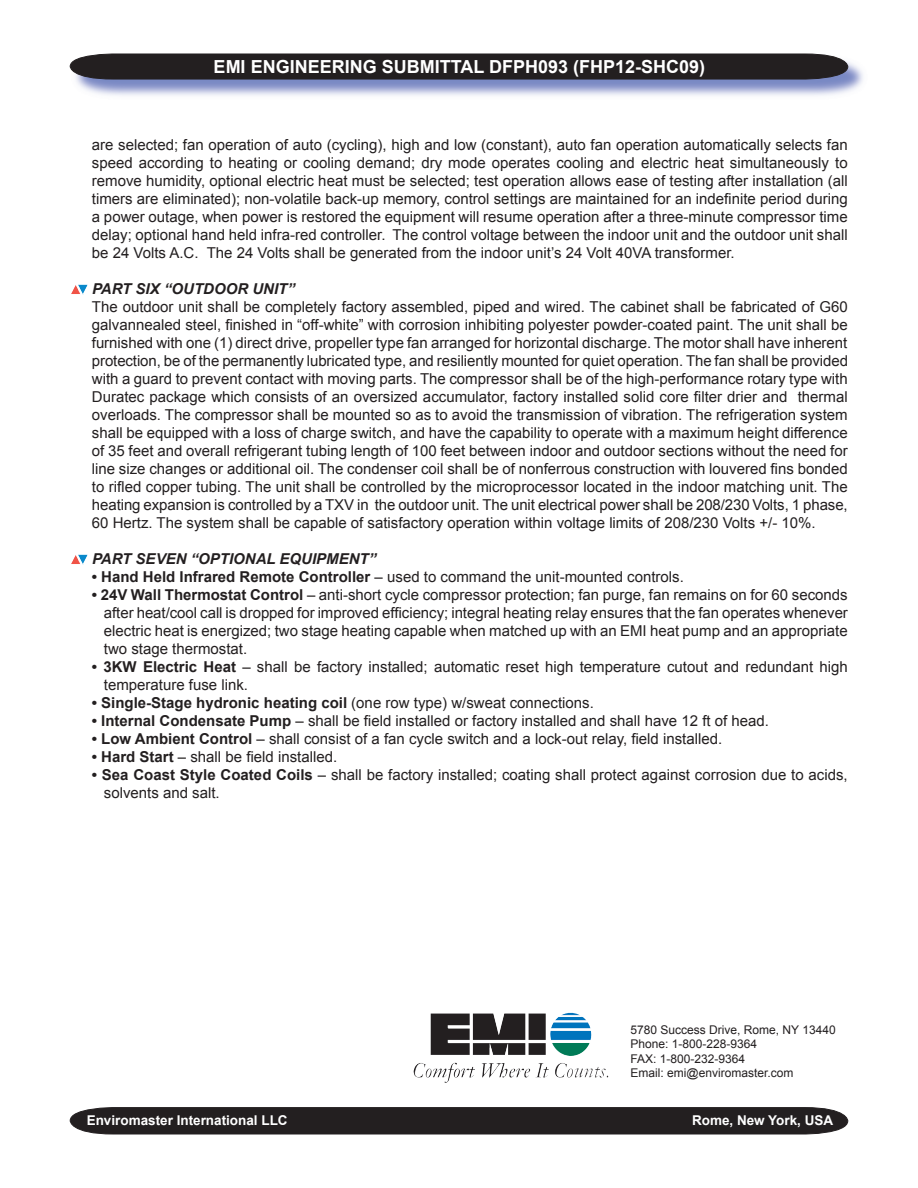
<style>
.page{position:relative;width:918px;height:1188px;background:#fff}
.page>*{position:absolute;margin:0;border:0;box-sizing:border-box;transform-origin:0 0}
.t1{font:700 18px "Arial";color:#fff}
.t2{font:15px/18px "Arial";color:#231f20;text-align:justify}
.t3{font:700 15px "Arial";color:#231f20}
.t4{font:italic 700 15px "Arial";color:#231f20}
.t5{font:700 13.5px "Arial";color:#fff}
.t6{font:12px/14.4px "Arial";color:#231f20}
.s1{font-weight:700}
.s2{font-weight:400}
</style>
<div class="page">
<svg style="left:69px;top:1107px;width:780px;height:28px;background:#2c2829"></svg>
<img style="left:71px;top:285px;width:17px;height:9px">
<img style="left:71px;top:555px;width:17px;height:9px">
<img style="left:76px;top:62px;width:787px;height:34px">
<svg style="left:69px;top:53px;width:780px;height:27px;background:#2c292b"></svg>
<img style="left:431px;top:1013px;width:160px;height:43px">
<p class="t1" style="left:214px;top:55px;width:493px">EMI ENGINEERING SUBMITTAL DFPH093 (FHP12-SHC09)</p>
<p class="t2" style="left:92px;top:136px;width:757px">are selected; fan operation of auto (cycling), high and low (constant), auto fan operation automatically selects fan speed according to heating or cooling demand; dry mode operates cooling and electric heat simultaneously to remove humidity, optional electric heat must be selected; test operation allows ease of testing after installation (all timers are eliminated); non-volatile back-up memory, control settings are maintained for an indefinite period during a power outage, when power is restored the equipment will resume operation after a three-minute compressor time delay; optional hand held infra-red controller. The control voltage between the indoor unit and the outdoor unit shall be 24 Volts A.C. The 24 Volts shall be generated from the indoor unit’s 24 Volt 40VA transformer.</p>
<p class="t4" style="left:92px;top:279px;width:204px">PART SIX “OUTDOOR UNIT”</p>
<p class="t2" style="left:92px;top:298px;width:758px">The outdoor unit shall be completely factory assembled, piped and wired. The cabinet shall be fabricated of G60 galvannealed steel, finished in “off-white” with corrosion inhibiting polyester powder-coated paint. The unit shall be furnished with one (1) direct drive, propeller type fan arranged for horizontal discharge. The motor shall have inherent protection, be of the permanently lubricated type, and resiliently mounted for quiet operation. The fan shall be provided with a guard to prevent contact with moving parts. The compressor shall be of the high-performance rotary type with Duratec package which consists of an oversized accumulator, factory installed solid core filter drier and thermal overloads. The compressor shall be mounted so as to avoid the transmission of vibration. The refrigeration system shall be equipped with a loss of charge switch, and have the capability to operate with a maximum height difference of 35 feet and overall refrigerant tubing length of 100 feet between indoor and outdoor sections without the need for line size changes or additional oil. The condenser coil shall be of nonferrous construction with louvered fins bonded to rifled copper tubing. The unit shall be controlled by the microprocessor located in the indoor matching unit. The heating expansion is controlled by a TXV in the outdoor unit. The unit electrical power shall be 208/230 Volts, 1 phase, 60 Hertz. The system shall be capable of satisfactory operation within voltage limits of 208/230 Volts +/- 10%.</p>
<p class="t4" style="left:92px;top:549px;width:286px">PART SEVEN “OPTIONAL EQUIPMENT”</p>
<p class="t2" style="left:92px;top:568px;width:594px"><span class="s1">• Hand Held Infrared Remote Controller</span> – used to command the unit-mounted controls.</p>
<p class="t2" style="left:104px;top:586px;width:746px;text-indent:-12px"><span class="s1">• 24V Wall Thermostat Control</span> – anti-short cycle compressor protection; fan purge, fan remains on for 60 seconds after heat/cool call is dropped for improved efficiency; integral heating relay ensures that the fan operates whenever electric heat is energized; two stage heating capable when matched up with an EMI heat pump and an appropriate two stage thermostat.</p>
<p class="t2" style="left:104px;top:658px;width:745px;text-indent:-12px"><span class="s1">• 3KW Electric Heat</span> – shall be factory installed; automatic reset high temperature cutout and redundant high temperature fuse link.</p>
<p class="t3" style="left:92px;top:693px;width:504px">• Single-Stage hydronic heating coil <span class="s2">(one row type) w/sweat connections.</span></p>
<p class="t2" style="left:92px;top:712px;width:679px"><span class="s1">• Internal Condensate Pump</span> – shall be field installed or factory installed and shall have 12 ft of head.</p>
<p class="t2" style="left:92px;top:730px;width:632px"><span class="s1">• Low Ambient Control</span> – shall consist of a fan cycle switch and a lock-out relay, field installed.</p>
<p class="t2" style="left:92px;top:748px;width:247px"><span class="s1">• Hard Start</span> – shall be field installed.</p>
<p class="t2" style="left:104px;top:766px;width:745px;text-indent:-12px"><span class="s1">• Sea Coast Style Coated Coils</span> – shall be factory installed; coating shall protect against corrosion due to acids, solvents and salt.</p>
<p class="t6" style="left:631px;top:1023px;width:207px">5780 Success Drive, Rome, NY 13440<br>Phone: 1-800-228-9364<br>FAX: 1-800-232-9364<br>Email: emi@enviromaster.com</p>
<p class="t5" style="left:87px;top:1111px;width:203px">Enviromaster International LLC</p>
<p class="t5" style="left:692px;top:1111px;width:143px">Rome, New York, USA</p>
</div>
